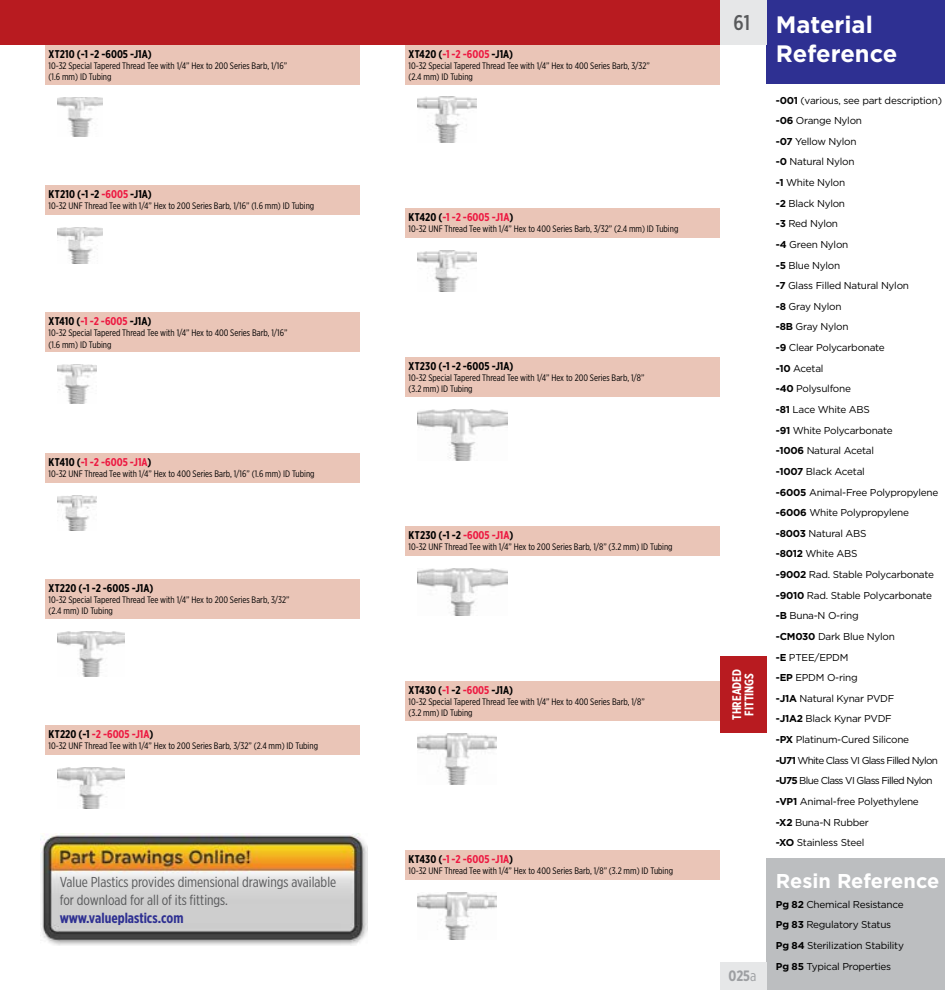
<style>
.page{position:relative;width:945px;height:990px;background:#fff}
.page>*{position:absolute;margin:0;border:0;box-sizing:border-box;transform-origin:0 0}
.t1{font:700 23.75px/28.5px "Gotham";color:#fff}
.t2{font:500 21.25px "Gotham X Narrow";color:#58595b}
.t3{font:700 20px "Gotham";color:#fff}
.t4{font:700 15px "Gotham X Narrow";color:#9d9fa2}
.t5{font:14.38px/18.1px "Gotham X Narrow";color:#58595b}
.t6{font:700 14.38px "Gotham X Narrow";color:#2e3092}
.t7{font:700 12.5px/12.5px "Gotham X Narrow";color:#fff;text-align:center}
.t8{font:700 11.25px "Gotham X Narrow";color:#000}
.t9{font:700 11.25px "Gotham X Narrow";color:#ed1941}
.t10{font:10px/20.6px "Gotham";letter-spacing:-.025em;color:#000}
.t11{font:9.38px/11.2px "Gotham X Narrow";color:#000}
.s1{color:#ed1941}
.s2{color:#000}
.s3{font-weight:400}
.s4{font-weight:700}
</style>
<div class="page">
<div style="left:766px;top:0;width:179px;height:84px;background:#2e3092"></div>
<div style="left:766px;top:858px;width:179px;height:132px;background:#bcbec0"></div>
<div style="left:0;top:0;width:720px;height:45px;background:#b81b20"></div>
<div style="left:720px;top:962px;width:46px;height:28px;background:#e6e7e8"></div>
<div style="left:720px;top:0;width:46px;height:45px;background:#e6e7e8"></div>
<div style="left:720px;top:656px;width:46px;height:77px;background:#b81b20"></div>
<img style="left:58px;top:97px;width:44px;height:39px">
<div style="left:45px;top:45px;width:315px;height:40px;background:#eac5b7"></div>
<img style="left:58px;top:365px;width:38px;height:39px">
<div style="left:45px;top:312px;width:315px;height:40px;background:#eac5b7"></div>
<img style="left:418px;top:409px;width:89px;height:51px">
<div style="left:405px;top:357px;width:315px;height:40px;background:#eac5b7"></div>
<img style="left:418px;top:733px;width:78px;height:51px">
<div style="left:405px;top:681px;width:315px;height:40px;background:#eac5b7"></div>
<img style="left:58px;top:631px;width:67px;height:45px">
<div style="left:45px;top:579px;width:315px;height:40px;background:#eac5b7"></div>
<img style="left:418px;top:97px;width:58px;height:45px">
<div style="left:405px;top:45px;width:315px;height:40px;background:#eac5b7"></div>
<img style="left:58px;top:228px;width:44px;height:35px">
<div style="left:45px;top:186px;width:315px;height:29px;background:#eac5b7"></div>
<img style="left:418px;top:250px;width:58px;height:41px">
<div style="left:405px;top:208px;width:315px;height:30px;background:#eac5b7"></div>
<img style="left:418px;top:568px;width:89px;height:47px">
<div style="left:405px;top:526px;width:315px;height:30px;background:#eac5b7"></div>
<img style="left:418px;top:892px;width:78px;height:47px">
<div style="left:405px;top:850px;width:315px;height:30px;background:#eac5b7"></div>
<img style="left:58px;top:495px;width:38px;height:35px">
<div style="left:45px;top:453px;width:315px;height:30px;background:#eac5b7"></div>
<img style="left:58px;top:768px;width:67px;height:41px">
<div style="left:45px;top:726px;width:315px;height:29px;background:#eac5b7"></div>
<img style="left:41px;top:834px;width:327px;height:112px">
<p class="t8" style="left:49px;top:47px;width:105px">XT210 (-1 -2 -6005 -J1A)</p>
<p class="t11" style="left:49px;top:60px;width:240px">10-32 Special Tapered Thread Tee with 1/4” Hex to 200 Series Barb, 1/16” (1.6 mm) ID Tubing</p>
<p class="t8" style="left:49px;top:187px;width:105px">KT210 (-1 -2 <span class="s1">-6005</span> -J1A)</p>
<p class="t11" style="left:49px;top:200px;width:267px">10-32 UNF Thread Tee with 1/4” Hex to 200 Series Barb, 1/16” (1.6 mm) ID Tubing</p>
<p class="t8" style="left:49px;top:314px;width:104px">XT410 (<span class="s1">-1 -2 -6005</span> -J1A)</p>
<p class="t11" style="left:49px;top:327px;width:240px">10-32 Special Tapered Thread Tee with 1/4” Hex to 400 Series Barb, 1/16” (1.6 mm) ID Tubing</p>
<p class="t9" style="left:49px;top:455px;width:104px"><span class="s2">KT410 (</span>-1 -2 -6005 -J1A<span class="s2">)</span></p>
<p class="t11" style="left:49px;top:468px;width:268px">10-32 UNF Thread Tee with 1/4” Hex to 400 Series Barb, 1/16” (1.6 mm) ID Tubing</p>
<p class="t8" style="left:49px;top:581px;width:106px">XT220 (-1 -2 -6005 -J1A)</p>
<p class="t11" style="left:49px;top:594px;width:242px">10-32 Special Tapered Thread Tee with 1/4” Hex to 200 Series Barb, 3/32” (2.4 mm) ID Tubing</p>
<p class="t9" style="left:49px;top:727px;width:106px"><span class="s2">KT220 (-1</span> -2 -6005 -J1A<span class="s2">)</span></p>
<p class="t11" style="left:49px;top:740px;width:271px">10-32 UNF Thread Tee with 1/4” Hex to 200 Series Barb, 3/32” (2.4 mm) ID Tubing</p>
<h3 class="t5" style="left:60px;top:872px;width:278px">Value Plastics provides dimensional drawings available for download for all of its fittings.</h3>
<h3 class="t6" style="left:60px;top:909px;width:125px">www.valueplastics.com</h3>
<p class="t8" style="left:409px;top:47px;width:106px">XT420 (<span class="s1">-1 -2 -6005</span> -J1A)</p>
<p class="t11" style="left:409px;top:60px;width:243px">10-32 Special Tapered Thread Tee with 1/4” Hex to 400 Series Barb, 3/32” (2.4 mm) ID Tubing</p>
<p class="t9" style="left:409px;top:210px;width:106px"><span class="s2">KT420 (</span>-1 -2 -6005 -J1A<span class="s2">)</span></p>
<p class="t11" style="left:409px;top:223px;width:271px">10-32 UNF Thread Tee with 1/4” Hex to 400 Series Barb, 3/32” (2.4 mm) ID Tubing</p>
<p class="t8" style="left:409px;top:359px;width:106px">XT230 (-1 -2 -6005 -J1A)</p>
<p class="t11" style="left:409px;top:372px;width:237px">10-32 Special Tapered Thread Tee with 1/4” Hex to 200 Series Barb, 1/8” (3.2 mm) ID Tubing</p>
<p class="t8" style="left:409px;top:528px;width:106px">KT230 (-1 -2 <span class="s1">-6005 -J1A</span>)</p>
<p class="t11" style="left:409px;top:541px;width:266px">10-32 UNF Thread Tee with 1/4” Hex to 200 Series Barb, 1/8” (3.2 mm) ID Tubing</p>
<p class="t8" style="left:409px;top:683px;width:106px">XT430 (<span class="s1">-1</span> -2 <span class="s1">-6005</span> -J1A)</p>
<p class="t11" style="left:409px;top:696px;width:238px">10-32 Special Tapered Thread Tee with 1/4” Hex to 400 Series Barb, 1/8” (3.2 mm) ID Tubing</p>
<p class="t9" style="left:409px;top:852px;width:106px"><span class="s2">KT430 (</span>-1 -2 -6005 -J1A<span class="s2">)</span></p>
<p class="t11" style="left:409px;top:865px;width:266px">10-32 UNF Thread Tee with 1/4” Hex to 400 Series Barb, 1/8” (3.2 mm) ID Tubing</p>
<h2 class="t2" style="left:734px;top:10px;width:18px">61</h2>
<h3 class="t7" style="left:730px;top:720px;width:52px;rotate:-90deg">THREADED<br>FITTINGS</h3>
<h3 class="t4" style="left:729px;top:966px;width:29px">025<span class="s3">a</span></h3>
<h1 class="t1" style="left:776px;top:11px;width:123px">Material<br>Reference</h1>
<p class="t10" style="left:776px;top:89px;width:168px"><span class="s4">-001</span> (various, see part description) <span class="s4">-06</span> Orange Nylon<br><span class="s4">-07</span> Yellow Nylon<br><span class="s4">-0</span> Natural Nylon<br><span class="s4">-1</span> White Nylon<br><span class="s4">-2</span> Black Nylon<br><span class="s4">-3</span> Red Nylon<br><span class="s4">-4</span> Green Nylon<br><span class="s4">-5</span> Blue Nylon<br><span class="s4">-7</span> Glass Filled Natural Nylon<br><span class="s4">-8</span> Gray Nylon<br><span class="s4">-8B</span> Gray Nylon<br><span class="s4">-9</span> Clear Polycarbonate<br><span class="s4">-10</span> Acetal<br><span class="s4">-40</span> Polysulfone<br><span class="s4">-81</span> Lace White ABS<br><span class="s4">-91</span> White Polycarbonate<br><span class="s4">-1006</span> Natural Acetal<br><span class="s4">-1007</span> Black Acetal<br><span class="s4">-6005</span> Animal-Free Polypropylene <span class="s4">-6006</span> White Polypropylene<br><span class="s4">-8003</span> Natural ABS<br><span class="s4">-8012</span> White ABS<br><span class="s4">-9002</span> Rad. Stable Polycarbonate <span class="s4">-9010</span> Rad. Stable Polycarbonate <span class="s4">-B</span> Buna-N O-ring<br><span class="s4">-CM030</span> Dark Blue Nylon<br><span class="s4">-E</span> PTEE/EPDM<br><span class="s4">-EP</span> EPDM O-ring<br><span class="s4">-J1A</span> Natural Kynar PVDF<br><span class="s4">-J1A2</span> Black Kynar PVDF<br><span class="s4">-PX</span> Platinum-Cured Silicone<br><span class="s4">-U71</span> White Class VI Glass Filled Nylon <span class="s4">-U75</span> Blue Class VI Glass Filled Nylon <span class="s4">-VP1</span> Animal-free Polyethylene<br><span class="s4">-X2</span> Buna-N Rubber<br><span class="s4">-XO</span> Stainless Steel</p>
<h3 class="t3" style="left:776px;top:868px;width:165px">Resin Reference</h3>
<p class="t10" style="left:776px;top:894px;width:129px"><span class="s4">Pg 82</span> Chemical Resistance<br><span class="s4">Pg 83</span> Regulatory Status<br><span class="s4">Pg 84</span> Sterilization Stability<br><span class="s4">Pg 85</span> Typical Properties</p>
</div>
